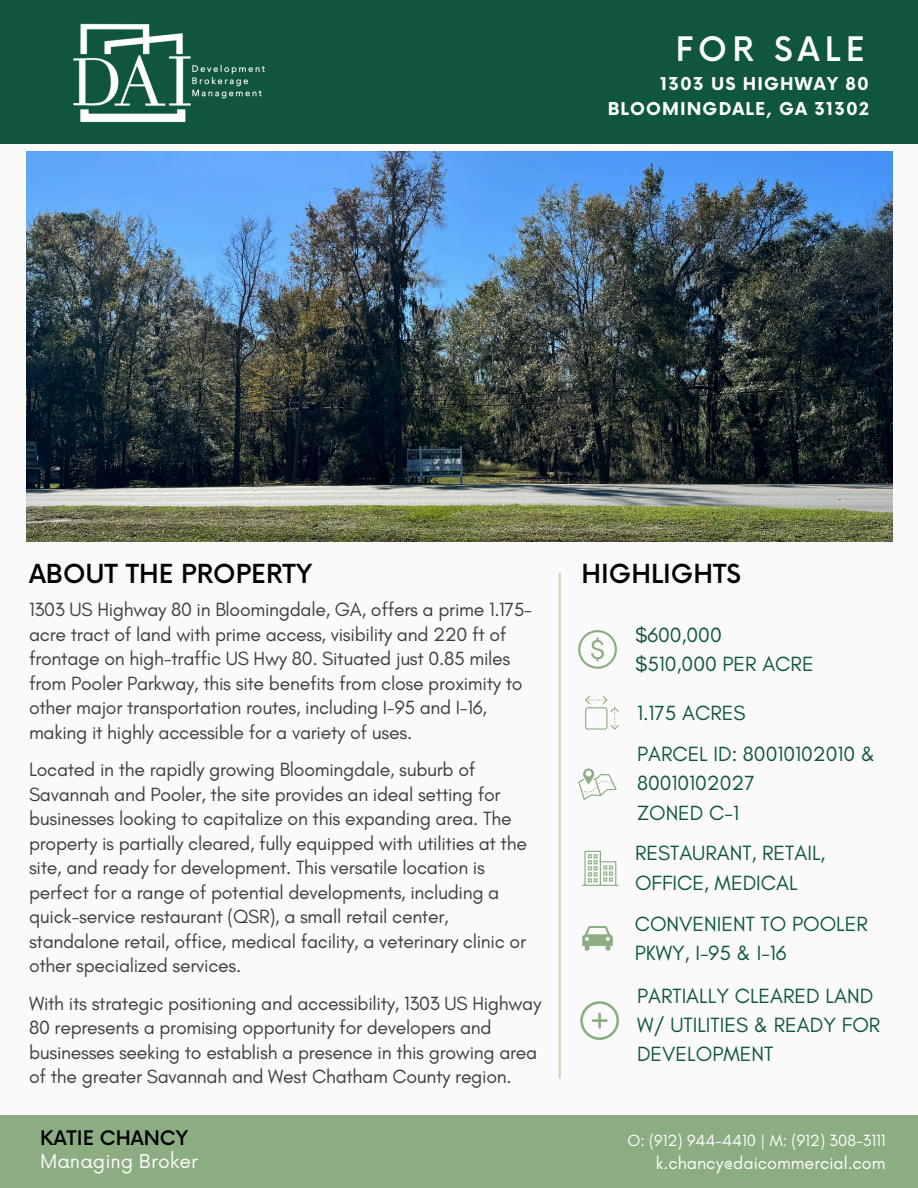
<style>
.page{position:relative;width:918px;height:1188px;background:#fafafa}
.page>*{position:absolute;margin:0;border:0;box-sizing:border-box;transform-origin:0 0}
.t1{font:500 32.85px "Now";letter-spacing:.16em;color:#fff}
.t2{font:500 25.5px "Now";color:#000}
.t3{font:21px/29.2px "Glacial Indifference";color:#0f563d}
.t4{font:19.5px/24.5px "Glacial Indifference";letter-spacing:-.015em;color:#3f3e41}
.t5{font:500 19.5px "Now";color:#000}
.t6{font:18.6px "Now";color:#fff}
.t7{font:18px "Glacial Indifference";color:#fff}
.t8{font:700 17.25px/24.8px "Now";letter-spacing:.065em;color:#fff;text-align:right}
.t9{font:16.5px "Glacial Indifference";color:#fff}
</style>
<div class="page">
<div style="left:0;top:0;width:918px;height:144px;background:#0f563d"></div>
<img style="left:47px;top:23px;width:245px;height:129px">
<hr style="left:559px;top:573px;width:2px;height:505px;background:#c9d9b9">
<img style="left:26px;top:152px;width:866px;height:389px">
<svg style="left:578px;top:630px;width:38px;height:38px"></svg>
<svg style="left:585px;top:696px;width:34px;height:33px"></svg>
<svg style="left:582px;top:851px;width:36px;height:35px"></svg>
<svg style="left:582px;top:926px;width:31px;height:25px"></svg>
<svg style="left:580px;top:1001px;width:39px;height:39px"></svg>
<div style="left:0;top:1115px;width:918px;height:73px;background:#8bad81"></div>
<svg style="left:578px;top:768px;width:38px;height:32px"></svg>
<p class="t1" style="left:675px;top:31px;width:191px">FOR SALE</p>
<h5 class="t8" style="left:608px;top:73px;width:263px">1303 US HIGHWAY 80<br>BLOOMINGDALE, GA 31302</h5>
<p class="t2" style="left:29px;top:560px;width:285px">ABOUT THE PROPERTY</p>
<h2 class="t2" style="left:582px;top:560px;width:161px">HIGHLIGHTS</h2>
<h5 class="t4" style="left:29px;top:597px;width:505px">1303 US Highway 80 in Bloomingdale, GA, offers a prime 1.175- acre tract of land with prime access, visibility and 220 ft of frontage on high-traffic US Hwy 80. Situated just 0.85 miles from Pooler Parkway, this site benefits from close proximity to other major transportation routes, including I-95 and I-16, making it highly accessible for a variety of uses.</h5>
<h5 class="t4" style="left:29px;top:757px;width:499px">Located in the rapidly growing Bloomingdale, suburb of Savannah and Pooler, the site provides an ideal setting for businesses looking to capitalize on this expanding area. The property is partially cleared, fully equipped with utilities at the site, and ready for development. This versatile location is perfect for a range of potential developments, including a quick-service restaurant (QSR), a small retail center, standalone retail, office, medical facility, a veterinary clinic or other specialized services.</h5>
<h2 class="t4" style="left:29px;top:991px;width:514px">With its strategic positioning and accessibility, 1303 US Highway 80 represents a promising opportunity for developers and businesses seeking to establish a presence in this growing area of the greater Savannah and West Chatham County region.</h2>
<p class="t3" style="left:635px;top:620px;width:180px">$600,000<br>$510,000 PER ACRE</p>
<h4 class="t3" style="left:637px;top:698px;width:110px">1.175 ACRES</h4>
<h4 class="t3" style="left:637px;top:739px;width:240px">PARCEL ID: 80010102010 &amp;<br>80010102027<br>ZONED C-1</h4>
<p class="t3" style="left:635px;top:839px;width:192px">RESTAURANT, RETAIL,<br>OFFICE, MEDICAL</p>
<p class="t3" style="left:635px;top:909px;width:235px">CONVENIENT TO POOLER<br>PKWY, I-95 &amp; I-16</p>
<h4 class="t3" style="left:637px;top:981px;width:245px">PARTIALLY CLEARED LAND<br>W/ UTILITIES &amp; READY FOR<br>DEVELOPMENT</h4>
<h4 class="t5" style="left:40px;top:1127px;width:150px">KATIE CHANCY</h4>
<p class="t9" style="left:627px;top:1130px;width:260px">O: (912) 944-4410 | M: (912) 308-3111</p>
<p class="t6" style="left:40px;top:1151px;width:160px">Managing Broker</p>
<h4 class="t7" style="left:656px;top:1152px;width:231px">k.chancy@daicommercial.com</h4>
</div>
